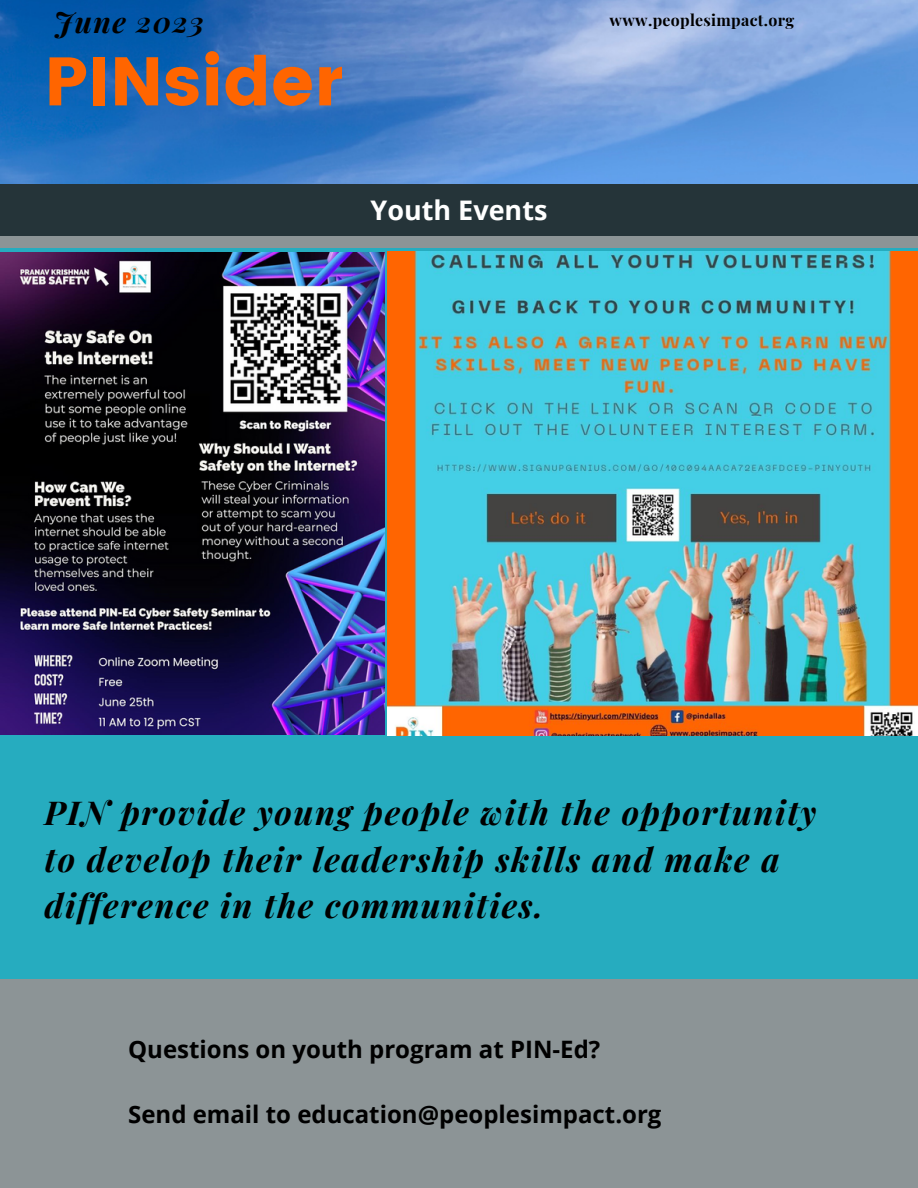
<style>
.page{position:relative;width:918px;height:1188px;background:#fff}
.page>*{position:absolute;margin:0;border:0;box-sizing:border-box;transform-origin:0 0}
.t1{font:68.4px "Poppins";color:#ff6500}
.t2{font:italic 700 33px/46.2px "Playfair Display";letter-spacing:.05em;color:#000}
.t3{font:italic 700 28.8px "Playfair Display";letter-spacing:.05em;color:#000}
.t4{font:700 27px "Open Sans";color:#fff}
.t5{font:700 24px "Open Sans";color:#000}
.t6{font:700 15.9px "Playfair Display";letter-spacing:.02em;color:#000}
</style>
<div class="page">
<img style="left:0;top:0;width:918px;height:184px">
<div style="left:0;top:184px;width:918px;height:52px;background:#253439"></div>
<div style="left:0;top:236px;width:918px;height:952px;background:#8c9496"></div>
<div style="left:0;top:248px;width:918px;height:730px;background:#26acbf"></div>
<img style="left:387px;top:252px;width:531px;height:483px">
<img style="left:0;top:252px;width:385px;height:483px">
<p class="t3" style="left:54px;top:2px;width:152px">June 2023</p>
<p class="t6" style="left:610px;top:8px;width:186px">www.peoplesimpact.org</p>
<p class="t1" style="left:44px;top:42px;width:300px">PINsider</p>
<p class="t4" style="left:371px;top:191px;width:178px">Youth Events</p>
<p class="t2" style="left:44px;top:789px;width:774px">PIN provide young people with the opportunity to develop their leadership skills and make a difference in the communities.</p>
<p class="t5" style="left:128px;top:1032px;width:474px">Questions on youth program at PIN-Ed?</p>
<p class="t5" style="left:128px;top:1098px;width:535px">Send email to education@peoplesimpact.org</p>
</div>
